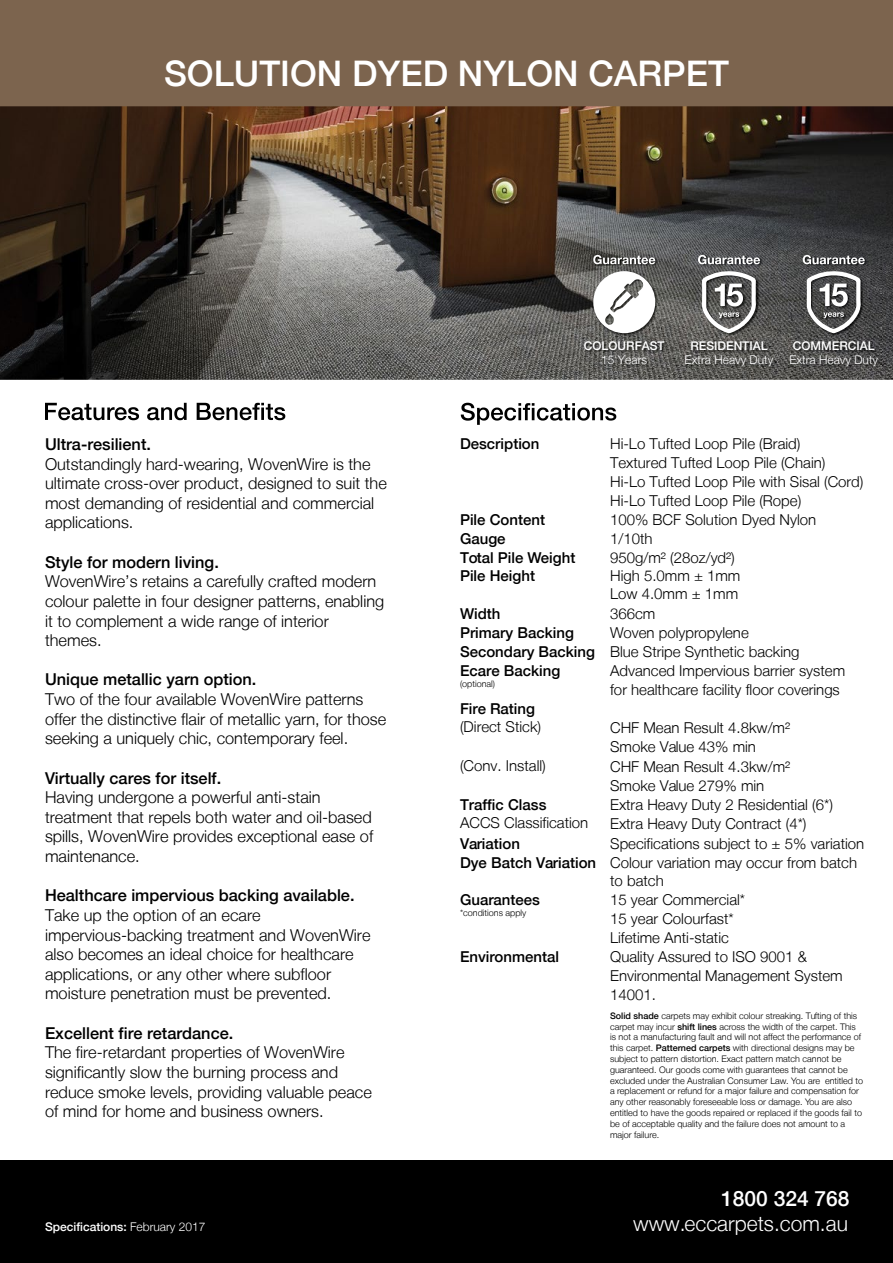
<style>
.page{position:relative;width:893px;height:1263px;background:#fff}
.page>*{position:absolute;margin:0;border:0;box-sizing:border-box;transform-origin:0 0}
.t1{font:500 35.25px "Helvetica Neue LT";color:#fff}
.t2{font:300 21px "Helvetica Neue LT";color:#fff}
.t3{font:500 21px "Helvetica Neue LT";color:#fff}
.t4{font:300 16.35px/19.6px "Helvetica Neue LT";color:#000}
.t5{font:500 16.35px "Helvetica Neue LT";color:#000}
.t6{font:300 15px/18.9px "Helvetica Neue LT";color:#000}
.t7{font:500 15px/18.9px "Helvetica Neue LT";color:#000}
.t8{font:500 12px "Helvetica Neue LT";color:#fff}
.t9{font:300 12px "Helvetica Neue LT";color:#fff}
.t10{font:300 9px/10.8px "Helvetica Neue LT";color:#000}
.s1{font-weight:300}
.s2{font-weight:500}
</style>
<div class="page">
<div style="left:0;top:1160px;width:893px;height:103px;background:#000"></div>
<div style="left:0;top:0;width:893px;height:106px;background:#7c644e"></div>
<img style="left:0;top:106px;width:893px;height:274px">
<img style="left:789px;top:254px;width:92px;height:116px">
<svg style="left:803px;top:255px;width:62px;height:9px"></svg>
<svg style="left:807px;top:271px;width:54px;height:62px"></svg>
<img style="left:579px;top:254px;width:198px;height:116px">
<svg style="left:593px;top:255px;width:62px;height:9px"></svg>
<svg style="left:698px;top:255px;width:62px;height:9px"></svg>
<svg style="left:702px;top:271px;width:54px;height:62px"></svg>
<svg style="left:593px;top:271px;width:62px;height:62px"></svg>
<svg style="left:45px;top:403px;width:240px;height:17px"></svg>
<svg style="left:461px;top:403px;width:155px;height:22px"></svg>
<h1 class="t1" style="left:164px;top:53px;width:566px">SOLUTION DYED NYLON CARPET</h1>
<p class="t8" style="left:584px;top:339px;width:82px">COLOURFAST</p>
<p class="t9" style="left:601px;top:353px;width:47px">15 Years</p>
<p class="t8" style="left:690px;top:339px;width:79px">RESIDENTIAL</p>
<p class="t9" style="left:685px;top:353px;width:90px">Extra Heavy Duty</p>
<p class="t8" style="left:793px;top:339px;width:83px">COMMERCIAL</p>
<p class="t9" style="left:789px;top:353px;width:90px">Extra Heavy Duty</p>
<p class="t5" style="left:45px;top:434px;width:107px">Ultra-resilient.</p>
<p class="t4" style="left:45px;top:454px;width:343px">Outstandingly hard-wearing, WovenWire is the ultimate cross-over product, designed to suit the most demanding of residential and commercial applications.</p>
<p class="t5" style="left:45px;top:552px;width:175px">Style for modern living.</p>
<p class="t4" style="left:45px;top:571px;width:341px">WovenWire’s retains a carefully crafted modern colour palette in four designer patterns, enabling it to complement a wide range of interior themes.</p>
<p class="t5" style="left:45px;top:670px;width:213px">Unique metallic yarn option.</p>
<p class="t4" style="left:45px;top:689px;width:343px">Two of the four available WovenWire patterns offer the distinctive flair of metallic yarn, for those seeking a uniquely chic, contemporary feel.</p>
<p class="t5" style="left:45px;top:768px;width:178px">Virtually cares for itself.</p>
<p class="t4" style="left:45px;top:787px;width:330px">Having undergone a powerful anti-stain treatment that repels both water and oil-based spills, WovenWire provides exceptional ease of maintenance.</p>
<p class="t5" style="left:45px;top:886px;width:311px">Healthcare impervious backing available.</p>
<p class="t4" style="left:45px;top:905px;width:327px">Take up the option of an ecare impervious-backing treatment and WovenWire also becomes an ideal choice for healthcare applications, or any other where subfloor moisture penetration must be prevented.</p>
<p class="t5" style="left:45px;top:1023px;width:190px">Excellent fire retardance.</p>
<p class="t4" style="left:45px;top:1042px;width:328px">The fire-retardant properties of WovenWire significantly slow the burning process and reduce smoke levels, providing valuable peace of mind for home and business owners.</p>
<p class="t8" style="left:45px;top:1219px;width:162px">Specifications: <span class="s1">February 2017</span></p>
<p class="t7" style="left:460px;top:434px;width:81px">Description</p>
<p class="t6" style="left:610px;top:434px;width:192px">Hi-Lo Tufted Loop Pile (Braid)</p>
<p class="t6" style="left:610px;top:453px;width:255px">Textured Tufted Loop Pile (Chain)<br>Hi-Lo Tufted Loop Pile with Sisal (Cord)<br>Hi-Lo Tufted Loop Pile (Rope)</p>
<p class="t7" style="left:460px;top:510px;width:117px">Pile Content<br>Gauge<br>Total Pile Weight<br>Pile Height</p>
<p class="t7" style="left:460px;top:604px;width:137px">Width<br>Primary Backing<br>Secondary Backing<br>Ecare Backing</p>
<p class="t10" style="left:460px;top:678px;width:36px">(optional)</p>
<p class="t6" style="left:610px;top:510px;width:208px">100% BCF Solution Dyed Nylon<br>1/10th<br>950g/m² (28oz/yd²)<br>High 5.0mm ± 1mm<br>Low 4.0mm ± 1mm</p>
<p class="t6" style="left:610px;top:604px;width:191px">366cm<br>Woven polypropylene<br>Blue Stripe Synthetic backing</p>
<p class="t6" style="left:610px;top:661px;width:237px;line-height:19.4px">Advanced Impervious barrier system for healthcare facility floor coverings</p>
<p class="t7" style="left:460px;top:699px;width:77px">Fire Rating</p>
<p class="t6" style="left:460px;top:717px;width:83px">(Direct Stick)</p>
<p class="t6" style="left:610px;top:718px;width:181px">CHF Mean Result 4.8kw/m²<br>Smoke Value 43% min</p>
<p class="t6" style="left:460px;top:756px;width:87px">(Conv. Install)</p>
<p class="t6" style="left:610px;top:757px;width:181px">CHF Mean Result 4.3kw/m²<br>Smoke Value 279% min</p>
<p class="t7" style="left:460px;top:795px;width:88px">Traffic Class</p>
<p class="t6" style="left:460px;top:813px;width:130px">ACCS Classification</p>
<p class="t6" style="left:610px;top:795px;width:224px">Extra Heavy Duty 2 Residential (6*)</p>
<p class="t6" style="left:610px;top:813px;width:198px">Extra Heavy Duty Contract (4*)</p>
<p class="t7" style="left:460px;top:834px;width:138px">Variation<br>Dye Batch Variation</p>
<p class="t7" style="left:460px;top:890px;width:82px">Guarantees</p>
<p class="t10" style="left:460px;top:907px;width:68px">*conditions apply</p>
<p class="t6" style="left:610px;top:833px;width:256px">Specifications subject to ± 5% variation</p>
<p class="t6" style="left:610px;top:852px;width:249px">Colour variation may occur from batch to batch<br>15 year Commercial*<br>15 year Colourfast*<br>Lifetime Anti-static</p>
<p class="t7" style="left:460px;top:947px;width:100px">Environmental</p>
<p class="t6" style="left:610px;top:947px;width:234px">Quality Assured to ISO 9001 &amp;<br>Environmental Management System<br>14001.</p>
<p class="t10" style="left:610px;top:1010px;width:255px"><span class="s2">Solid shade</span> carpets may exhibit colour streaking. Tufting of this carpet may incur <span class="s2">shift lines</span> across the width of the carpet. This is not a manufacturing fault and will not affect the performance of this carpet. <span class="s2">Patterned carpets</span> with directional designs may be subject to pattern distortion. Exact pattern match cannot be guaranteed. Our goods come with guarantees that cannot be excluded under the Australian Consumer Law. You are entitled to a replacement or refund for a major failure and compensation for any other reasonably foreseeable loss or damage. You are also entitled to have the goods repaired or replaced if the goods fail to be of acceptable quality and the failure does not amount to a major failure.</p>
<p class="t3" style="left:721px;top:1186px;width:130px">1800 324 768</p>
<p class="t2" style="left:633px;top:1211px;width:216px">www.eccarpets.com.au</p>
</div>
